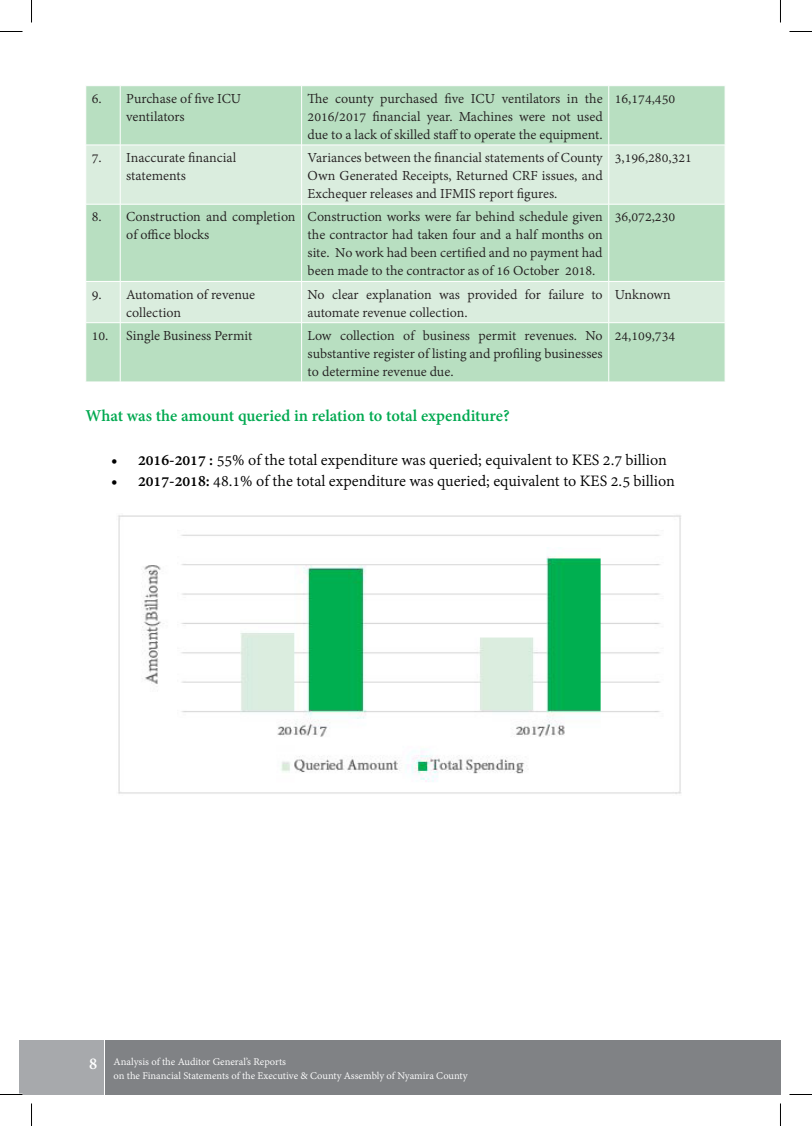
<style>
.page{position:relative;width:812px;height:1126px;background:#fff}
.page>*{position:absolute;margin:0;border:0;box-sizing:border-box;transform-origin:0 0}
.t1{font:700 18px "Adobe Gurmukhi";color:#00a950}
.t2{font:17.25px "Adobe Gurmukhi";color:#000}
.t3{font:15px/18px "Adobe Gurmukhi";color:#231f20}
.t4{font:11.25px/14.2px "Adobe Gurmukhi";color:#fff}
.s1{font-weight:700}
.s2{font-weight:700;font-size:18px}
</style>
<div class="page">
<div style="left:19px;top:1040px;width:13px;height:54px;background:#a7a9ac"></div>
<div style="left:105px;top:1040px;width:675px;height:54px;background:#808285"></div>
<div style="left:32px;top:1040px;width:73px;height:54px;background:#a7a9ac"></div>
<hr style="left:104px;top:1040px;width:1px;height:54px;background:#fff">
<div style="left:86px;top:86px;width:638px;height:59px;background:#b8dfc1"></div>
<div style="left:86px;top:146px;width:638px;height:58px;background:#daedde"></div>
<svg style="left:86px;top:205px;width:638px;height:177px;background:#c0e2c7"></svg>
<hr style="left:86px;top:281px;width:34px;height:1px;background:#fff">
<hr style="left:120px;top:281px;width:181px;height:1px;background:#fff">
<hr style="left:302px;top:281px;width:306px;height:1px;background:#fff">
<hr style="left:608px;top:281px;width:116px;height:1px;background:#fff">
<hr style="left:120px;top:86px;width:1px;height:59px;background:#fff">
<hr style="left:120px;top:145px;width:1px;height:59px;background:#fff">
<hr style="left:120px;top:204px;width:1px;height:77px;background:#fff">
<hr style="left:120px;top:281px;width:1px;height:42px;background:#fff">
<hr style="left:301px;top:86px;width:1px;height:59px;background:#fff">
<hr style="left:608px;top:86px;width:1px;height:59px;background:#fff">
<hr style="left:301px;top:145px;width:1px;height:59px;background:#fff">
<hr style="left:608px;top:145px;width:1px;height:59px;background:#fff">
<hr style="left:301px;top:204px;width:1px;height:77px;background:#fff">
<hr style="left:608px;top:204px;width:1px;height:77px;background:#fff">
<hr style="left:301px;top:281px;width:1px;height:42px;background:#fff">
<hr style="left:608px;top:281px;width:1px;height:42px;background:#fff">
<hr style="left:86px;top:322px;width:34px;height:1px;background:#fff">
<hr style="left:120px;top:322px;width:181px;height:1px;background:#fff">
<hr style="left:301px;top:322px;width:307px;height:1px;background:#fff">
<hr style="left:608px;top:322px;width:116px;height:1px;background:#fff">
<hr style="left:120px;top:323px;width:1px;height:59px;background:#fff">
<hr style="left:301px;top:323px;width:1px;height:59px;background:#fff">
<hr style="left:608px;top:323px;width:1px;height:59px;background:#fff">
<img style="left:118px;top:515px;width:563px;height:279px">
<svg style="left:0;top:31px;width:22px;height:1px"></svg>
<svg style="left:789px;top:31px;width:22px;height:1px"></svg>
<svg style="left:0;top:1094px;width:22px;height:1px"></svg>
<svg style="left:789px;top:1094px;width:22px;height:1px"></svg>
<svg style="left:31px;top:0;width:1px;height:22px"></svg>
<svg style="left:31px;top:1103px;width:1px;height:23px"></svg>
<svg style="left:780px;top:0;width:1px;height:22px"></svg>
<svg style="left:780px;top:1103px;width:1px;height:23px"></svg>
<p class="t3" style="left:126px;top:90px;width:116px;text-indent:-34px">6. Purchase of five ICU ventilators</p>
<p class="t3" style="left:307px;top:90px;width:296px;text-align:justify">The county purchased five ICU ventilators in the 2016/2017 financial year. Machines were not used due to a lack of skilled staff to operate the equipment.</p>
<p class="t3" style="left:614px;top:90px;width:62px">16,174,450</p>
<p class="t3" style="left:126px;top:149px;width:111px;text-indent:-34px">7. Inaccurate financial statements</p>
<p class="t3" style="left:307px;top:149px;width:296px;text-align:justify">Variances between the financial statements of County Own Generated Receipts, Returned CRF issues, and Exchequer releases and IFMIS report figures.</p>
<p class="t3" style="left:614px;top:149px;width:79px">3,196,280,321</p>
<p class="t3" style="left:126px;top:209px;width:171px;text-indent:-34px">8. Construction and completion of office blocks</p>
<p class="t3" style="left:307px;top:209px;width:296px;text-align:justify">Construction works were far behind schedule given the contractor had taken four and a half months on site. No work had been certified and no payment had been made to the contractor as of 16 October 2018.</p>
<p class="t3" style="left:614px;top:209px;width:62px">36,072,230</p>
<p class="t3" style="left:126px;top:286px;width:130px;text-indent:-34px">9. Automation of revenue collection</p>
<p class="t3" style="left:307px;top:286px;width:296px">No clear explanation was provided for failure to automate revenue collection.</p>
<p class="t3" style="left:614px;top:286px;width:58px">Unknown</p>
<p class="t3" style="left:92px;top:327px;width:162px">10. Single Business Permit</p>
<p class="t3" style="left:307px;top:327px;width:296px;text-align:justify">Low collection of business permit revenues. No substantive register of listing and profiling businesses to determine revenue due.</p>
<p class="t3" style="left:614px;top:327px;width:62px">24,109,734</p>
<p class="t1" style="left:86px;top:406px;width:425px">What was the amount queried in relation to total expenditure?</p>
<p class="t2" style="left:111px;top:450px;width:557px"><span class="s1">• 2016-2017 :</span> 55% of the total expenditure was queried; equivalent to KES 2.7 billion</p>
<p class="t2" style="left:111px;top:471px;width:565px"><span class="s1">• 2017-2018:</span> 48.1% of the total expenditure was queried; equivalent to KES 2.5 billion</p>
<p class="t4" style="left:113px;top:1055px;width:355px;text-indent:-24px"><span class="s2">8</span> Analysis of the Auditor General’s Reports<br>on the Financial Statements of the Executive &amp; County Assembly of Nyamira County</p>
</div>
